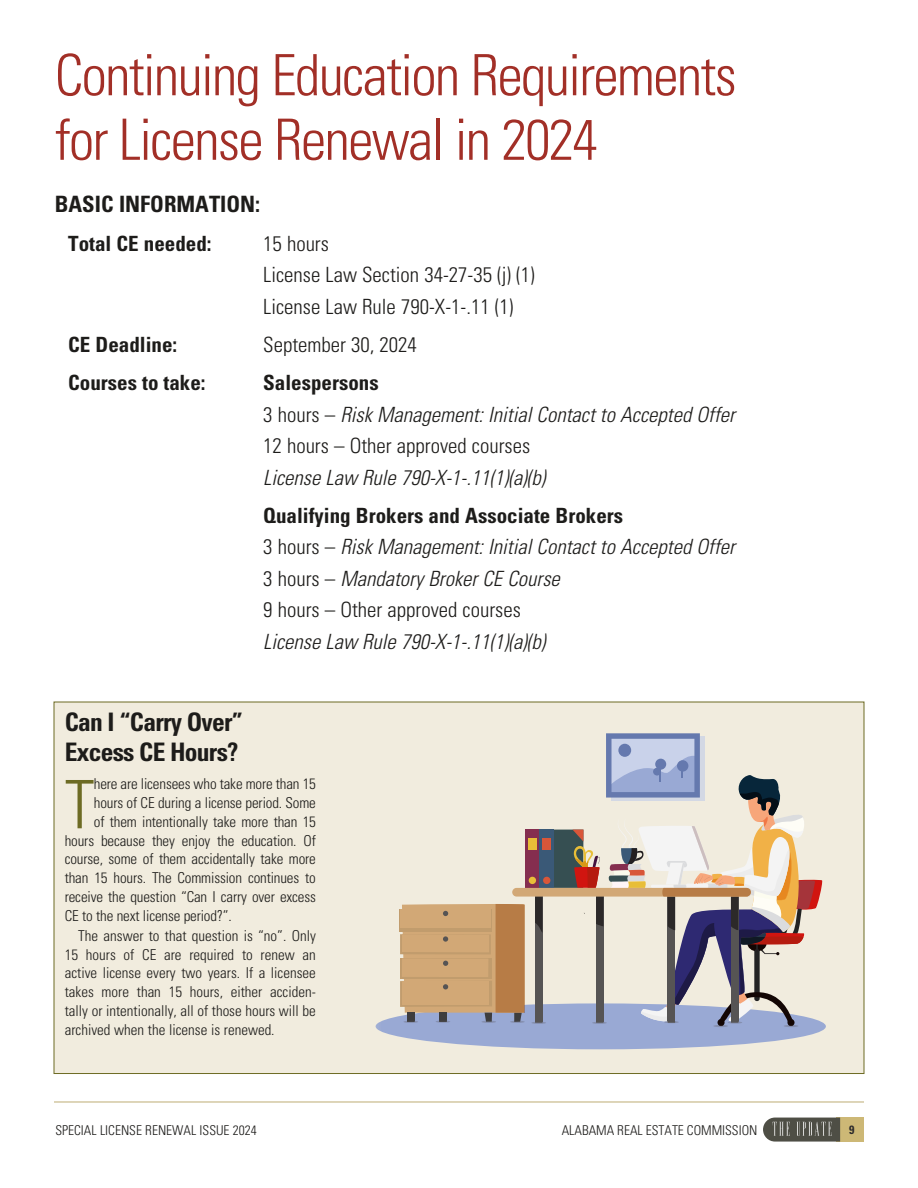
<style>
.page{position:relative;width:918px;height:1188px;background:#fff}
.page>*{position:absolute;margin:0;border:0;box-sizing:border-box;transform-origin:0 0}
.t1{font:300 condensed 66.9px "Univers LT Std";color:#6d6b24}
.t2{font:300 condensed 57px/64.5px "Univers LT Std";letter-spacing:-.03em;color:#a22f27}
.t3{font:700 condensed 25.5px/30px "Univers LT Std";letter-spacing:-.03em;color:#1d1c1a}
.t4{font:700 condensed 22.5px "Univers LT Std";color:#1d1c1a}
.t5{font:italic 300 condensed 21px/31.5px "Univers LT Std";color:#1d1c1a}
.t6{font:300 condensed 21px/31.5px "Univers LT Std";color:#1d1c1a}
.t7{font:700 condensed 21px "Univers LT Std";color:#1d1c1a}
.t8{font:300 condensed 15px/18.8px "Univers LT Std";letter-spacing:-.01em;color:#1d1c1a;text-align:justify}
.t9{font:300 condensed 13.5px "Univers LT Std";color:#1d1c1a}
.t10{font:700 condensed 12px "Univers LT Std";color:#2a292b}
.s1{font-weight:700;font-style:normal}
.s2{font-style:normal}
</style>
<div class="page">
<div style="left:836px;top:1118px;width:28px;height:24px;background:#cdb876"></div>
<svg style="left:763px;top:1118px;width:77px;height:24px"></svg>
<hr style="left:54px;top:1102px;width:810px;height:1px;background:#bdac74">
<div style="left:54px;top:702px;width:810px;height:372px;background:#f1ecde"></div>
<div style="left:376px;top:1003px;width:450px;height:46px;background:#99a9d4;border-radius:50%"></div>
<div style="left:525px;top:830px;width:58px;height:58px;background:#364f52"></div>
<div style="left:525px;top:830px;width:14px;height:58px;background:#852e4f"></div>
<div style="left:535px;top:896px;width:7px;height:126px;background:#565454"></div>
<svg style="left:535px;top:897px;width:7px;height:35px"></svg>
<div style="left:539px;top:830px;width:15px;height:58px;background:#3a5977"></div>
<div style="left:543px;top:877px;width:7px;height:7px;background:#d85639;border-radius:50%"></div>
<div style="left:542px;top:839px;width:9px;height:11px;background:#d85639"></div>
<div style="left:529px;top:877px;width:7px;height:7px;background:#e8be38;border-radius:50%"></div>
<div style="left:528px;top:839px;width:9px;height:11px;background:#e8be38"></div>
<div style="left:512px;top:888px;width:239px;height:9px;background:#d2a876;border-radius:4px"></div>
<svg style="left:532px;top:1022px;width:14px;height:2px"></svg>
<svg style="left:400px;top:904px;width:125px;height:119px"></svg>
<svg style="left:572px;top:733px;width:251px;height:294px"></svg>
<h2 class="t2" style="left:55px;top:43px;width:684px">Continuing Education Requirements for License Renewal in 2024</h2>
<h3 class="t4" style="left:55px;top:190px;width:207px">BASIC INFORMATION:</h3>
<h3 class="t7" style="left:68px;top:230px;width:145px">Total CE needed:</h3>
<h3 class="t6" style="left:263px;top:227px;width:273px">15 hours<br>License Law Section 34-27-35 (j) (1)<br>License Law Rule 790-X-1-.11 (1)</h3>
<h3 class="t7" style="left:68px;top:331px;width:110px">CE Deadline:</h3>
<h3 class="t6" style="left:263px;top:329px;width:155px">September 30, 2024</h3>
<h3 class="t7" style="left:68px;top:370px;width:139px">Courses to take:</h3>
<h3 class="t5" style="left:263px;top:367px;width:473px"><span class="s1">Salespersons<br></span><span class="s2">3 hours –</span> Risk Management: Initial Contact to Accepted Offer<br><span class="s2">12 hours – Other approved courses</span></h3>
<h3 class="t5" style="left:263px;top:462px;width:284px">License Law Rule 790-X-1-.11(1)(a)(b)</h3>
<h3 class="t5" style="left:263px;top:500px;width:473px"><span class="s1">Qualifying Brokers and Associate Brokers<br></span><span class="s2">3 hours –</span> Risk Management: Initial Contact to Accepted Offer <span class="s2">3 hours –</span> Mandatory Broker CE Course<br><span class="s2">9 hours – Other approved courses</span></h3>
<h3 class="t5" style="left:263px;top:626px;width:284px">License Law Rule 790-X-1-.11(1)(a)(b)</h3>
<h3 class="t3" style="left:65px;top:707px;width:180px">Can I “Carry Over”<br>Excess CE Hours?</h3>
<h1 class="t1" style="left:65px;top:765px;width:31px">T</h1>
<p class="t8" style="left:94px;top:775px;width:224px">here are licensees who take more than 15</p>
<p class="t8" style="left:94px;top:793px;width:224px">hours of CE during a license period. Some</p>
<p class="t8" style="left:94px;top:812px;width:224px">of them intentionally take more than 15</p>
<p class="t8" style="left:65px;top:831px;width:253px">hours because they enjoy the education. Of</p>
<p class="t8" style="left:65px;top:850px;width:253px">course, some of them accidentally take more</p>
<p class="t8" style="left:65px;top:868px;width:253px">than 15 hours. The Commission continues to</p>
<p class="t8" style="left:65px;top:887px;width:253px">receive the question “Can I carry over excess</p>
<p class="t8" style="left:65px;top:906px;width:168px">CE to the next license period?”.</p>
<p class="t8" style="left:65px;top:926px;width:253px;text-indent:14px">The answer to that question is “no”. Only 15 hours of CE are required to renew an active license every two years. If a licensee takes more than 15 hours, either acciden&shy;tally or intentionally, all of those hours will be archived when the license is renewed.</p>
<p class="t9" style="left:56px;top:1123px;width:203px">SPECIAL LICENSE RENEWAL ISSUE 2024</p>
<p class="t9" style="left:562px;top:1123px;width:197px">ALABAMA REAL ESTATE COMMISSION</p>
<p class="t10" style="left:849px;top:1122px;width:7px">9</p>
</div>
